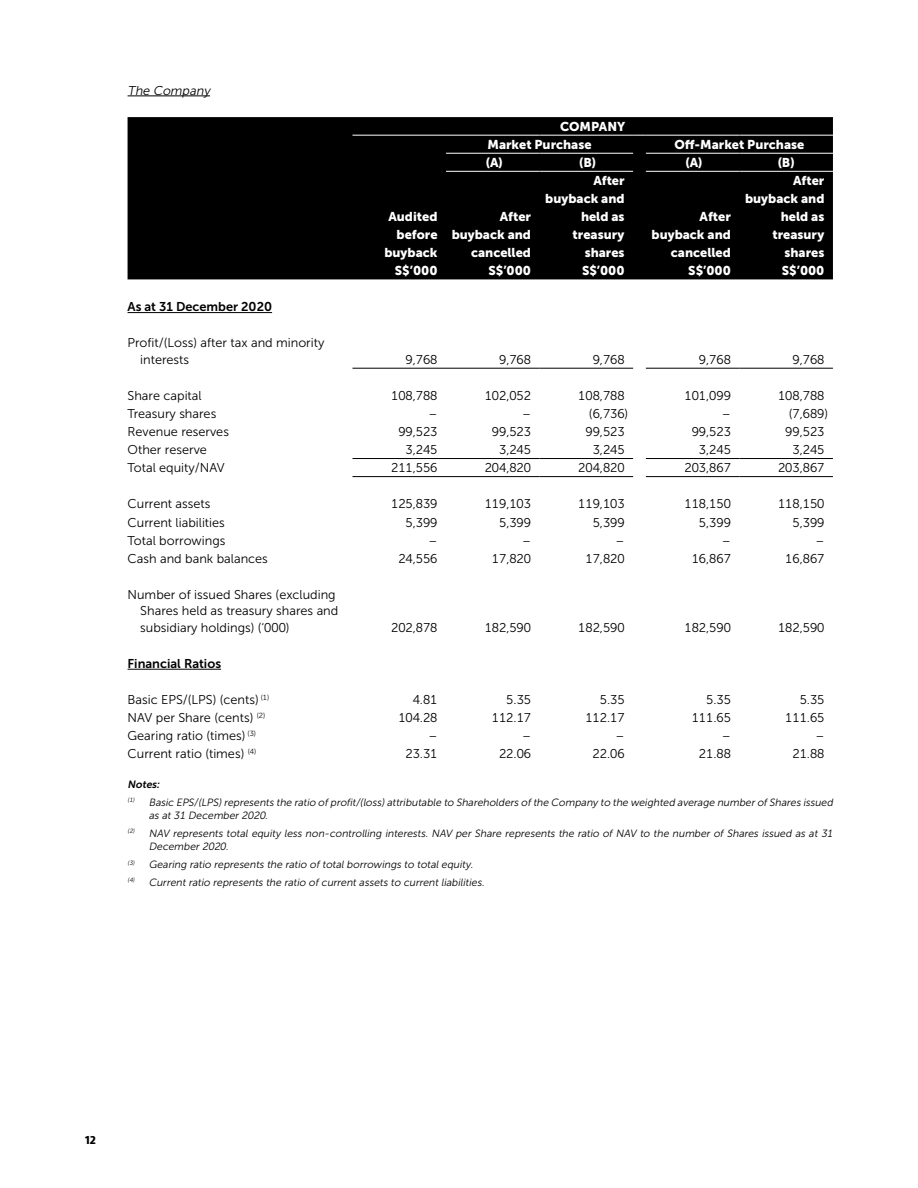
<style>
.page{position:relative;width:918px;height:1188px;background:#fff}
.page>*{position:absolute;margin:0;border:0;box-sizing:border-box;transform-origin:0 0}
.t1{font:12.75px/16.5px "Museo Sans 300";color:#000}
.t2{font:12.75px/18px "Museo Sans 900";color:#fff;text-align:right}
.t3{font:12.75px "Museo Sans 700";color:#000}
.t4{font:italic 12.75px "Museo Sans 300";color:#000}
.t5{font:700 12px "Seravek";color:#000}
.t6{font:italic 10.5px/13.5px "Museo Sans 300";color:#000}
.t7{font:italic 10.5px "Museo Sans 700";color:#000}
</style>
<div class="page">
<hr style="left:128px;top:96px;width:82px;height:1px;background:#000">
<div style="left:128px;top:117px;width:705px;height:162px;background:#000"></div>
<hr style="left:352px;top:368px;width:94px;height:1px;background:#000">
<hr style="left:446px;top:368px;width:94px;height:1px;background:#000">
<hr style="left:540px;top:368px;width:93px;height:1px;background:#000">
<hr style="left:646px;top:368px;width:93px;height:1px;background:#000">
<hr style="left:739px;top:368px;width:94px;height:1px;background:#000">
<hr style="left:352px;top:458px;width:94px;height:1px;background:#000">
<hr style="left:446px;top:458px;width:94px;height:1px;background:#000">
<hr style="left:540px;top:458px;width:93px;height:1px;background:#000">
<hr style="left:646px;top:458px;width:93px;height:1px;background:#000">
<hr style="left:739px;top:458px;width:94px;height:1px;background:#000">
<hr style="left:352px;top:476px;width:94px;height:1px;background:#000">
<hr style="left:446px;top:476px;width:94px;height:1px;background:#000">
<hr style="left:540px;top:476px;width:93px;height:1px;background:#000">
<hr style="left:646px;top:476px;width:93px;height:1px;background:#000">
<hr style="left:739px;top:476px;width:94px;height:1px;background:#000">
<hr style="left:352px;top:135px;width:94px;height:1px;background:#fff">
<hr style="left:446px;top:135px;width:94px;height:1px;background:#fff">
<hr style="left:540px;top:135px;width:93px;height:1px;background:#fff">
<svg style="left:633px;top:135px;width:13px;height:1px"></svg>
<hr style="left:646px;top:135px;width:93px;height:1px;background:#fff">
<hr style="left:739px;top:135px;width:94px;height:1px;background:#fff">
<hr style="left:446px;top:171px;width:94px;height:1px;background:#fff">
<hr style="left:540px;top:171px;width:93px;height:1px;background:#fff">
<hr style="left:646px;top:171px;width:93px;height:1px;background:#fff">
<hr style="left:739px;top:171px;width:94px;height:1px;background:#fff">
<hr style="left:446px;top:153px;width:94px;height:1px;background:#fff">
<hr style="left:540px;top:153px;width:93px;height:1px;background:#fff">
<hr style="left:646px;top:153px;width:93px;height:1px;background:#fff">
<hr style="left:739px;top:153px;width:94px;height:1px;background:#fff">
<hr style="left:128px;top:312px;width:144px;height:1px;background:#000">
<hr style="left:128px;top:669px;width:93px;height:1px;background:#000">
<p class="t4" style="left:128px;top:83px;width:84px">The Company</p>
<p class="t3" style="left:128px;top:300px;width:146px">As at 31 December 2020</p>
<p class="t1" style="left:140px;top:335px;width:186px;text-indent:-13px">Profit/(Loss) after tax and minority interests</p>
<p class="t2" style="left:487px;top:117px;width:139px;text-align:left;text-indent:73px">COMPANY<br>Market Purchase</p>
<p class="t2" style="left:674px;top:135px;width:131px">Off-Market Purchase</p>
<p class="t2" style="left:486px;top:154px;width:19px">(A)</p>
<p class="t2" style="left:579px;top:154px;width:18px">(B)</p>
<p class="t2" style="left:686px;top:154px;width:19px">(A)</p>
<p class="t2" style="left:778px;top:154px;width:18px">(B)</p>
<p class="t2" style="left:384px;top:208px;width:55px">Audited before buyback</p>
<p class="t2" style="left:452px;top:208px;width:81px">After buyback and cancelled</p>
<p class="t2" style="left:545px;top:172px;width:81px">After buyback and held as treasury shares</p>
<p class="t2" style="left:652px;top:208px;width:81px">After buyback and cancelled</p>
<p class="t2" style="left:745px;top:172px;width:81px">After buyback and held as treasury shares</p>
<p class="t2" style="left:395px;top:262px;width:44px">S$’000</p>
<p class="t2" style="left:488px;top:262px;width:44px">S$’000</p>
<p class="t2" style="left:582px;top:262px;width:44px">S$’000</p>
<p class="t2" style="left:688px;top:262px;width:44px">S$’000</p>
<p class="t2" style="left:782px;top:262px;width:44px">S$’000</p>
<p class="t1" style="left:406px;top:351px;width:33px">9,768</p>
<p class="t1" style="left:499px;top:351px;width:33px">9,768</p>
<p class="t1" style="left:593px;top:351px;width:33px">9,768</p>
<p class="t1" style="left:699px;top:351px;width:33px">9,768</p>
<p class="t1" style="left:793px;top:351px;width:33px">9,768</p>
<p class="t1" style="left:128px;top:388px;width:76px">Share capital</p>
<p class="t1" style="left:391px;top:388px;width:48px">108,788</p>
<p class="t1" style="left:485px;top:388px;width:48px">102,052</p>
<p class="t1" style="left:578px;top:388px;width:48px">108,788</p>
<p class="t1" style="left:685px;top:388px;width:48px">101,099</p>
<p class="t1" style="left:778px;top:388px;width:48px">108,788</p>
<p class="t1" style="left:128px;top:406px;width:90px">Treasury shares</p>
<p class="t1" style="left:428px;top:406px;width:11px">–</p>
<p class="t1" style="left:522px;top:406px;width:11px">–</p>
<p class="t1" style="left:589px;top:406px;width:41px">(6,736)</p>
<p class="t1" style="left:722px;top:406px;width:11px">–</p>
<p class="t1" style="left:789px;top:406px;width:41px">(7,689)</p>
<p class="t1" style="left:128px;top:424px;width:103px">Revenue reserves</p>
<p class="t1" style="left:398px;top:424px;width:41px">99,523</p>
<p class="t1" style="left:492px;top:424px;width:41px">99,523</p>
<p class="t1" style="left:585px;top:424px;width:41px">99,523</p>
<p class="t1" style="left:692px;top:424px;width:41px">99,523</p>
<p class="t1" style="left:785px;top:424px;width:41px">99,523</p>
<p class="t1" style="left:128px;top:442px;width:81px">Other reserve</p>
<p class="t1" style="left:406px;top:442px;width:33px">3,245</p>
<p class="t1" style="left:499px;top:442px;width:33px">3,245</p>
<p class="t1" style="left:593px;top:442px;width:33px">3,245</p>
<p class="t1" style="left:699px;top:442px;width:33px">3,245</p>
<p class="t1" style="left:793px;top:442px;width:33px">3,245</p>
<p class="t1" style="left:128px;top:460px;width:99px">Total equity/NAV</p>
<p class="t1" style="left:391px;top:460px;width:48px">211,556</p>
<p class="t1" style="left:485px;top:460px;width:48px">204,820</p>
<p class="t1" style="left:578px;top:460px;width:48px">204,820</p>
<p class="t1" style="left:685px;top:460px;width:48px">203,867</p>
<p class="t1" style="left:778px;top:460px;width:48px">203,867</p>
<p class="t1" style="left:128px;top:496px;width:84px">Current assets</p>
<p class="t1" style="left:391px;top:496px;width:48px">125,839</p>
<p class="t1" style="left:485px;top:496px;width:48px">119,103</p>
<p class="t1" style="left:578px;top:496px;width:48px">119,103</p>
<p class="t1" style="left:685px;top:496px;width:48px">118,150</p>
<p class="t1" style="left:778px;top:496px;width:48px">118,150</p>
<p class="t1" style="left:128px;top:514px;width:99px">Current liabilities</p>
<p class="t1" style="left:406px;top:514px;width:33px">5,399</p>
<p class="t1" style="left:499px;top:514px;width:33px">5,399</p>
<p class="t1" style="left:593px;top:514px;width:33px">5,399</p>
<p class="t1" style="left:699px;top:514px;width:33px">5,399</p>
<p class="t1" style="left:793px;top:514px;width:33px">5,399</p>
<p class="t1" style="left:128px;top:532px;width:99px">Total borrowings</p>
<p class="t1" style="left:428px;top:532px;width:11px">–</p>
<p class="t1" style="left:522px;top:532px;width:11px">–</p>
<p class="t1" style="left:616px;top:532px;width:11px">–</p>
<p class="t1" style="left:722px;top:532px;width:11px">–</p>
<p class="t1" style="left:815px;top:532px;width:11px">–</p>
<p class="t1" style="left:128px;top:550px;width:142px">Cash and bank balances</p>
<p class="t1" style="left:398px;top:550px;width:41px">24,556</p>
<p class="t1" style="left:492px;top:550px;width:41px">17,820</p>
<p class="t1" style="left:585px;top:550px;width:41px">17,820</p>
<p class="t1" style="left:692px;top:550px;width:41px">16,867</p>
<p class="t1" style="left:785px;top:550px;width:41px">16,867</p>
<p class="t1" style="left:140px;top:586px;width:200px;text-indent:-13px">Number of issued Shares (excluding<br>Shares held as treasury shares and subsidiary holdings) (‘000)</p>
<p class="t1" style="left:391px;top:619px;width:48px">202,878</p>
<p class="t1" style="left:485px;top:619px;width:48px">182,590</p>
<p class="t1" style="left:578px;top:619px;width:48px">182,590</p>
<p class="t1" style="left:685px;top:619px;width:48px">182,590</p>
<p class="t1" style="left:778px;top:619px;width:48px">182,590</p>
<p class="t3" style="left:128px;top:656px;width:95px">Financial Ratios</p>
<p class="t1" style="left:128px;top:692px;width:143px">Basic EPS/(LPS) (cents) <sup>(1)</sup></p>
<p class="t1" style="left:413px;top:692px;width:26px">4.81</p>
<p class="t1" style="left:506px;top:692px;width:26px">5.35</p>
<p class="t1" style="left:600px;top:692px;width:26px">5.35</p>
<p class="t1" style="left:706px;top:692px;width:26px">5.35</p>
<p class="t1" style="left:800px;top:692px;width:26px">5.35</p>
<p class="t1" style="left:128px;top:710px;width:139px">NAV per Share (cents) <sup>(2)</sup></p>
<p class="t1" style="left:398px;top:710px;width:41px">104.28</p>
<p class="t1" style="left:492px;top:710px;width:41px">112.17</p>
<p class="t1" style="left:585px;top:710px;width:41px">112.17</p>
<p class="t1" style="left:692px;top:710px;width:41px">111.65</p>
<p class="t1" style="left:785px;top:710px;width:41px">111.65</p>
<p class="t1" style="left:128px;top:728px;width:130px">Gearing ratio (times) <sup>(3)</sup></p>
<p class="t1" style="left:429px;top:728px;width:11px">–</p>
<p class="t1" style="left:522px;top:728px;width:11px">–</p>
<p class="t1" style="left:616px;top:728px;width:11px">–</p>
<p class="t1" style="left:722px;top:728px;width:11px">–</p>
<p class="t1" style="left:815px;top:728px;width:11px">–</p>
<p class="t1" style="left:128px;top:746px;width:130px">Current ratio (times) <sup>(4)</sup></p>
<p class="t1" style="left:406px;top:746px;width:33px">23.31</p>
<p class="t1" style="left:499px;top:746px;width:33px">22.06</p>
<p class="t1" style="left:593px;top:746px;width:33px">22.06</p>
<p class="t1" style="left:699px;top:746px;width:33px">21.88</p>
<p class="t1" style="left:793px;top:746px;width:33px">21.88</p>
<p class="t7" style="left:128px;top:778px;width:36px">Notes:</p>
<p class="t6" style="left:149px;top:795px;width:688px;text-indent:-21px"><sup>(1)</sup> Basic EPS/(LPS)represents the ratio ofprofit/(loss)attributable to Shareholders ofthe Company to the weighted average numberofShares issued as at 31 December 2020.</p>
<p class="t6" style="left:149px;top:827px;width:688px;text-indent:-21px"><sup>(2)</sup> NAV represents total equity less non-controlling interests. NAV per Share represents the ratio of NAV to the number of Shares issued as at 31<br>December 2020.</p>
<p class="t6" style="left:128px;top:856px;width:360px;line-height:17.7px"><sup>(3)</sup> Gearing ratio represents the ratio of total borrowings to total equity.<br><sup>(4)</sup> Current ratio represents the ratio of current assets to current liabilities.</p>
<p class="t5" style="left:85px;top:1130px;width:12px">12</p>
</div>
